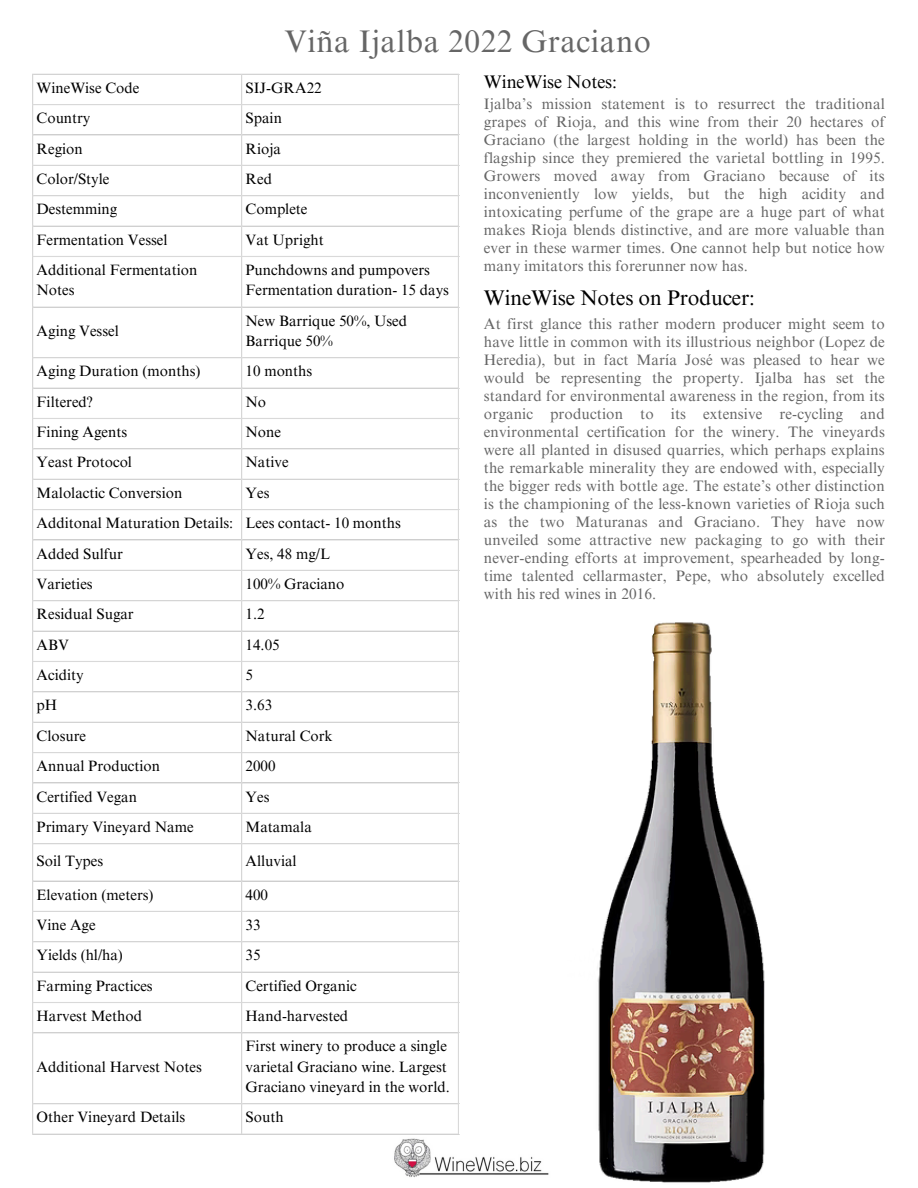
<style>
.page{position:relative;width:918px;height:1188px;background:#fff}
.page>*{position:absolute;margin:0;border:0;box-sizing:border-box;transform-origin:0 0}
.t1{font:31.2px "Times NRMT Pro";letter-spacing:.02em;color:#666}
.t2{font:21.15px "Times NRMT Pro";letter-spacing:-.005em;color:#000}
.t3{font:18.15px "Times NRMT Pro";letter-spacing:-.005em;color:#000}
.t4{font:15.15px/18px "Times NRMT Pro";letter-spacing:.01em;color:#666;text-align:justify}
.t5{font:15px/20.2px "Times NRMT Pro";color:#000}
</style>
<div class="page">
<img style="left:394px;top:1145px;width:5px;height:22px">
<hr style="left:32px;top:75px;width:1px;height:1059px;background:#d9d9d9">
<hr style="left:241px;top:75px;width:1px;height:1059px;background:#d9d9d9">
<hr style="left:458px;top:75px;width:1px;height:1059px;background:#d9d9d9">
<hr style="left:32px;top:74px;width:427px;height:1px;background:#d9d9d9">
<hr style="left:32px;top:104px;width:427px;height:1px;background:#d9d9d9">
<hr style="left:32px;top:134px;width:427px;height:2px;background:#d9d9d9">
<hr style="left:32px;top:165px;width:427px;height:1px;background:#d9d9d9">
<hr style="left:32px;top:195px;width:427px;height:1px;background:#d9d9d9">
<hr style="left:32px;top:226px;width:427px;height:1px;background:#d9d9d9">
<hr style="left:32px;top:256px;width:427px;height:1px;background:#d9d9d9">
<hr style="left:32px;top:307px;width:427px;height:1px;background:#d9d9d9">
<hr style="left:32px;top:357px;width:427px;height:1px;background:#d9d9d9">
<hr style="left:32px;top:388px;width:427px;height:1px;background:#d9d9d9">
<hr style="left:32px;top:418px;width:427px;height:1px;background:#d9d9d9">
<hr style="left:32px;top:448px;width:427px;height:1px;background:#d9d9d9">
<hr style="left:32px;top:479px;width:427px;height:1px;background:#d9d9d9">
<hr style="left:32px;top:509px;width:427px;height:1px;background:#d9d9d9">
<hr style="left:32px;top:539px;width:427px;height:2px;background:#d9d9d9">
<hr style="left:32px;top:570px;width:427px;height:1px;background:#d9d9d9">
<hr style="left:32px;top:600px;width:427px;height:1px;background:#d9d9d9">
<hr style="left:32px;top:631px;width:427px;height:1px;background:#d9d9d9">
<hr style="left:32px;top:661px;width:427px;height:1px;background:#d9d9d9">
<hr style="left:32px;top:691px;width:427px;height:1px;background:#d9d9d9">
<hr style="left:32px;top:722px;width:427px;height:1px;background:#d9d9d9">
<hr style="left:32px;top:752px;width:427px;height:1px;background:#d9d9d9">
<hr style="left:32px;top:782px;width:427px;height:2px;background:#d9d9d9">
<hr style="left:32px;top:813px;width:427px;height:1px;background:#d9d9d9">
<hr style="left:32px;top:843px;width:427px;height:1px;background:#d9d9d9">
<hr style="left:32px;top:880px;width:427px;height:2px;background:#d9d9d9">
<hr style="left:32px;top:911px;width:427px;height:1px;background:#d9d9d9">
<hr style="left:32px;top:941px;width:427px;height:1px;background:#d9d9d9">
<hr style="left:32px;top:972px;width:427px;height:1px;background:#d9d9d9">
<hr style="left:32px;top:1002px;width:427px;height:1px;background:#d9d9d9">
<hr style="left:32px;top:1032px;width:427px;height:1px;background:#d9d9d9">
<hr style="left:32px;top:1103px;width:427px;height:1px;background:#d9d9d9">
<hr style="left:32px;top:1134px;width:427px;height:1px;background:#d9d9d9">
<img style="left:399px;top:622px;width:366px;height:561px">
<p class="t1" style="left:284px;top:30px;width:368px">Viña Ijalba 2022 Graciano</p>
<p class="t3" style="left:484px;top:75px;width:135px">WineWise Notes:</p>
<p class="t4" style="left:484px;top:97px;width:402px">Ijalba’s mission statement is to resurrect the traditional grapes of Rioja, and this wine from their 20 hectares of Graciano (the largest holding in the world) has been the flagship since they premiered the varietal bottling in 1995.<br>Growers moved away from Graciano because of its inconveniently low yields, but the high acidity and intoxicating perfume of the grape are a huge part of what makes Rioja blends distinctive, and are more valuable than ever in these warmer times. One cannot help but notice how many imitators this forerunner now has.</p>
<p class="t2" style="left:484px;top:290px;width:272px">WineWise Notes on Producer:</p>
<p class="t4" style="left:484px;top:316px;width:402px">At first glance this rather modern producer might seem to have little in common with its illustrious neighbor (Lopez de Heredia), but in fact María José was pleased to hear we would be representing the property. Ijalba has set the standard for environmental awareness in the region, from its organic production to its extensive re-cycling and environmental certification for the winery. The vineyards were all planted in disused quarries, which perhaps explains the remarkable minerality they are endowed with, especially the bigger reds with bottle age. The estate’s other distinction is the championing of the less-known varieties of Rioja such as the two Maturanas and Graciano. They have now unveiled some attractive new packaging to go with their never-ending efforts at improvement, spearheaded by long&shy;time talented cellarmaster, Pepe, who absolutely excelled with his red wines in 2016.</p>
<h1 class="t5" style="left:37px;top:79px;width:104px">WineWise Code</h1>
<p class="t5" style="left:246px;top:79px;width:78px">SIJ-GRA22</p>
<p class="t5" style="left:37px;top:110px;width:55px">Country</p>
<p class="t5" style="left:246px;top:110px;width:38px">Spain</p>
<p class="t5" style="left:37px;top:140px;width:48px">Region</p>
<p class="t5" style="left:246px;top:140px;width:37px">Rioja</p>
<p class="t5" style="left:37px;top:171px;width:74px">Color/Style</p>
<p class="t5" style="left:246px;top:171px;width:28px">Red</p>
<p class="t5" style="left:37px;top:201px;width:82px">Destemming</p>
<p class="t5" style="left:246px;top:201px;width:63px">Complete</p>
<p class="t5" style="left:37px;top:231px;width:132px">Fermentation Vessel</p>
<p class="t5" style="left:246px;top:231px;width:80px">Vat Upright</p>
<p class="t5" style="left:37px;top:262px;width:162px">Additional Fermentation<br>Notes</p>
<p class="t5" style="left:246px;top:262px;width:205px">Punchdowns and pumpovers<br>Fermentation duration- 15 days</p>
<p class="t5" style="left:37px;top:322px;width:84px">Aging Vessel</p>
<p class="t5" style="left:246px;top:312px;width:163px">New Barrique 50%, Used<br>Barrique 50%</p>
<p class="t5" style="left:37px;top:363px;width:165px">Aging Duration (months)</p>
<p class="t5" style="left:246px;top:363px;width:68px">10 months</p>
<p class="t5" style="left:37px;top:393px;width:58px">Filtered?</p>
<p class="t5" style="left:246px;top:393px;width:22px">No</p>
<p class="t5" style="left:37px;top:424px;width:92px">Fining Agents</p>
<p class="t5" style="left:246px;top:424px;width:37px">None</p>
<p class="t5" style="left:37px;top:454px;width:97px">Yeast Protocol</p>
<p class="t5" style="left:246px;top:454px;width:44px">Native</p>
<p class="t5" style="left:37px;top:484px;width:147px">Malolactic Conversion</p>
<p class="t5" style="left:246px;top:484px;width:25px">Yes</p>
<p class="t5" style="left:37px;top:515px;width:198px">Additonal Maturation Details:</p>
<p class="t5" style="left:246px;top:515px;width:157px">Lees contact- 10 months</p>
<p class="t5" style="left:37px;top:545px;width:88px">Added Sulfur</p>
<p class="t5" style="left:246px;top:545px;width:86px">Yes, 48 mg/L</p>
<p class="t5" style="left:37px;top:576px;width:58px">Varieties</p>
<p class="t5" style="left:246px;top:576px;width:100px">100% Graciano</p>
<p class="t5" style="left:37px;top:606px;width:99px">Residual Sugar</p>
<p class="t5" style="left:246px;top:606px;width:21px">1.2</p>
<p class="t5" style="left:37px;top:636px;width:34px">ABV</p>
<p class="t5" style="left:246px;top:636px;width:36px">14.05</p>
<p class="t5" style="left:37px;top:667px;width:49px">Acidity</p>
<p class="t5" style="left:246px;top:667px;width:9px">5</p>
<p class="t5" style="left:37px;top:697px;width:22px">pH</p>
<p class="t5" style="left:246px;top:697px;width:28px">3.63</p>
<p class="t5" style="left:37px;top:727px;width:51px">Closure</p>
<p class="t5" style="left:246px;top:727px;width:89px">Natural Cork</p>
<p class="t5" style="left:37px;top:758px;width:125px">Annual Production</p>
<p class="t5" style="left:246px;top:758px;width:31px">2000</p>
<p class="t5" style="left:37px;top:788px;width:102px">Certified Vegan</p>
<p class="t5" style="left:246px;top:788px;width:25px">Yes</p>
<p class="t5" style="left:37px;top:819px;width:158px">Primary Vineyard Name</p>
<p class="t5" style="left:246px;top:819px;width:68px">Matamala</p>
<p class="t5" style="left:37px;top:852px;width:68px">Soil Types</p>
<p class="t5" style="left:246px;top:852px;width:53px">Alluvial</p>
<p class="t5" style="left:37px;top:886px;width:118px">Elevation (meters)</p>
<p class="t5" style="left:246px;top:886px;width:24px">400</p>
<p class="t5" style="left:37px;top:917px;width:61px">Vine Age</p>
<p class="t5" style="left:246px;top:917px;width:16px">33</p>
<p class="t5" style="left:37px;top:947px;width:88px">Yields (hl/ha)</p>
<p class="t5" style="left:246px;top:947px;width:16px">35</p>
<p class="t5" style="left:37px;top:977px;width:118px">Farming Practices</p>
<p class="t5" style="left:246px;top:977px;width:113px">Certified Organic</p>
<p class="t5" style="left:37px;top:1008px;width:107px">Harvest Method</p>
<p class="t5" style="left:246px;top:1008px;width:104px">Hand-harvested</p>
<p class="t5" style="left:37px;top:1058px;width:167px">Additional Harvest Notes</p>
<p class="t5" style="left:246px;top:1038px;width:206px">First winery to produce a single varietal Graciano wine. Largest<br>Graciano vineyard in the world.</p>
<p class="t5" style="left:37px;top:1109px;width:150px">Other Vineyard Details</p>
<p class="t5" style="left:246px;top:1109px;width:40px">South</p>
</div>
